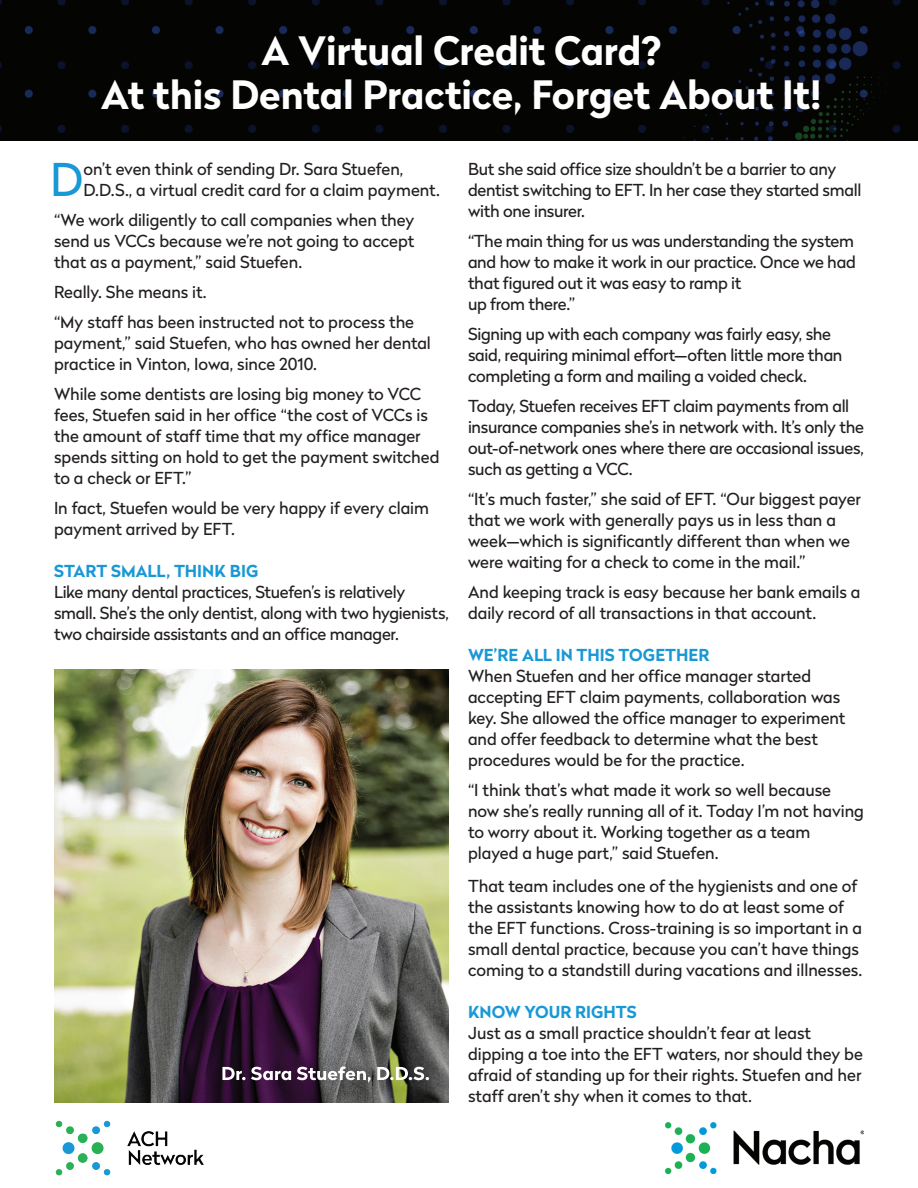
<style>
.page{position:relative;width:918px;height:1188px;background:#fff}
.page>*{position:absolute;margin:0;border:0;box-sizing:border-box;transform-origin:0 0}
.t1{font:45px "Radikal";color:#1998d6}
.t2{font:700 39px/43.5px "Radikal";letter-spacing:-.005em;color:#fff;text-align:center}
.t3{font:16.5px/21px "Radikal";letter-spacing:-.005em;color:#231f20}
.t4{font:700 16.5px "Radikal";color:#1998d6}
</style>
<div class="page">
<div style="left:0;top:0;width:918px;height:140px;background:#040503"></div>
<img style="left:56px;top:1120px;width:148px;height:56px">
<img style="left:665px;top:1122px;width:199px;height:52px">
<img style="left:54px;top:670px;width:394px;height:433px">
<svg style="left:222px;top:1066px;width:207px;height:17px"></svg>
<h2 class="t2" style="left:101px;top:27px;width:722px">A Virtual Credit Card?<br>At this Dental Practice, Forget About It!</h2>
<h1 class="t1" style="left:50px;top:148px;width:35px">D</h1>
<p class="t3" style="left:83px;top:157px;width:358px">on’t even think of sending Dr. Sara Stuefen,<br>D.D.S., a virtual credit card for a claim payment.</p>
<p class="t3" style="left:54px;top:208px;width:362px;text-align:justify">“We work diligently to call companies when they send us VCCs because we’re not going to accept that as a payment,” said Stuefen.</p>
<p class="t3" style="left:54px;top:276px;width:362px;line-height:30px">Really. She means it.<br>“My staff has been instructed not to process the</p>
<p class="t3" style="left:54px;top:331px;width:378px">payment,” said Stuefen, who has owned her dental practice in Vinton, Iowa, since 2010.</p>
<p class="t3" style="left:54px;top:382px;width:387px">While some dentists are losing big money to VCC fees, Stuefen said in her office “the cost of VCCs is the amount of staff time that my office manager spends sitting on hold to get the payment switched to a check or EFT.”</p>
<p class="t3" style="left:54px;top:496px;width:377px">In fact, Stuefen would be very happy if every claim payment arrived by EFT.</p>
<p class="t4" style="left:54px;top:559px;width:206px">START SMALL, THINK BIG</p>
<p class="t3" style="left:54px;top:580px;width:397px">Like many dental practices, Stuefen’s is relatively small. She’s the only dentist, along with two hygienists, two chairside assistants and an office manager.</p>
<p class="t3" style="left:468px;top:157px;width:395px">But she said office size shouldn’t be a barrier to any dentist switching to EFT. In her case they started small with one insurer.</p>
<p class="t3" style="left:468px;top:229px;width:389px">“The main thing for us was understanding the system and how to make it work in our practice. Once we had that figured out it was easy to ramp it<br>up from there.”</p>
<p class="t3" style="left:468px;top:322px;width:376px">Signing up with each company was fairly easy, she said, requiring minimal effort—often little more than completing a form and mailing a voided check.</p>
<p class="t3" style="left:468px;top:394px;width:397px">Today, Stuefen receives EFT claim payments from all insurance companies she’s in network with. It’s only the out-of-network ones where there are occasional issues, such as getting a VCC.</p>
<p class="t3" style="left:468px;top:487px;width:395px">“It’s much faster,” she said of EFT. “Our biggest payer that we work with generally pays us in less than a week—which is significantly different than when we were waiting for a check to come in the mail.”</p>
<p class="t3" style="left:468px;top:580px;width:394px">And keeping track is easy because her bank emails a daily record of all transactions in that account.</p>
<p class="t4" style="left:468px;top:643px;width:243px">WE’RE ALL IN THIS TOGETHER</p>
<p class="t3" style="left:468px;top:664px;width:379px">When Stuefen and her office manager started accepting EFT claim payments, collaboration was key. She allowed the office manager to experiment and offer feedback to determine what the best procedures would be for the practice.</p>
<p class="t3" style="left:468px;top:778px;width:397px">“I think that’s what made it work so well because now she’s really running all of it. Today I’m not having to worry about it. Working together as a team played a huge part,” said Stuefen.</p>
<p class="t3" style="left:468px;top:875px;width:396px">That team includes one of the hygienists and one of the assistants knowing how to do at least some of the EFT functions. Cross-training is so important in a small dental practice, because you can’t have things coming to a standstill during vacations and illnesses.</p>
<p class="t4" style="left:468px;top:1000px;width:170px">KNOW YOUR RIGHTS</p>
<p class="t3" style="left:468px;top:1022px;width:396px">Just as a small practice shouldn’t fear at least dipping a toe into the EFT waters, nor should they be afraid of standing up for their rights. Stuefen and her staff aren’t shy when it comes to that.</p>
</div>
